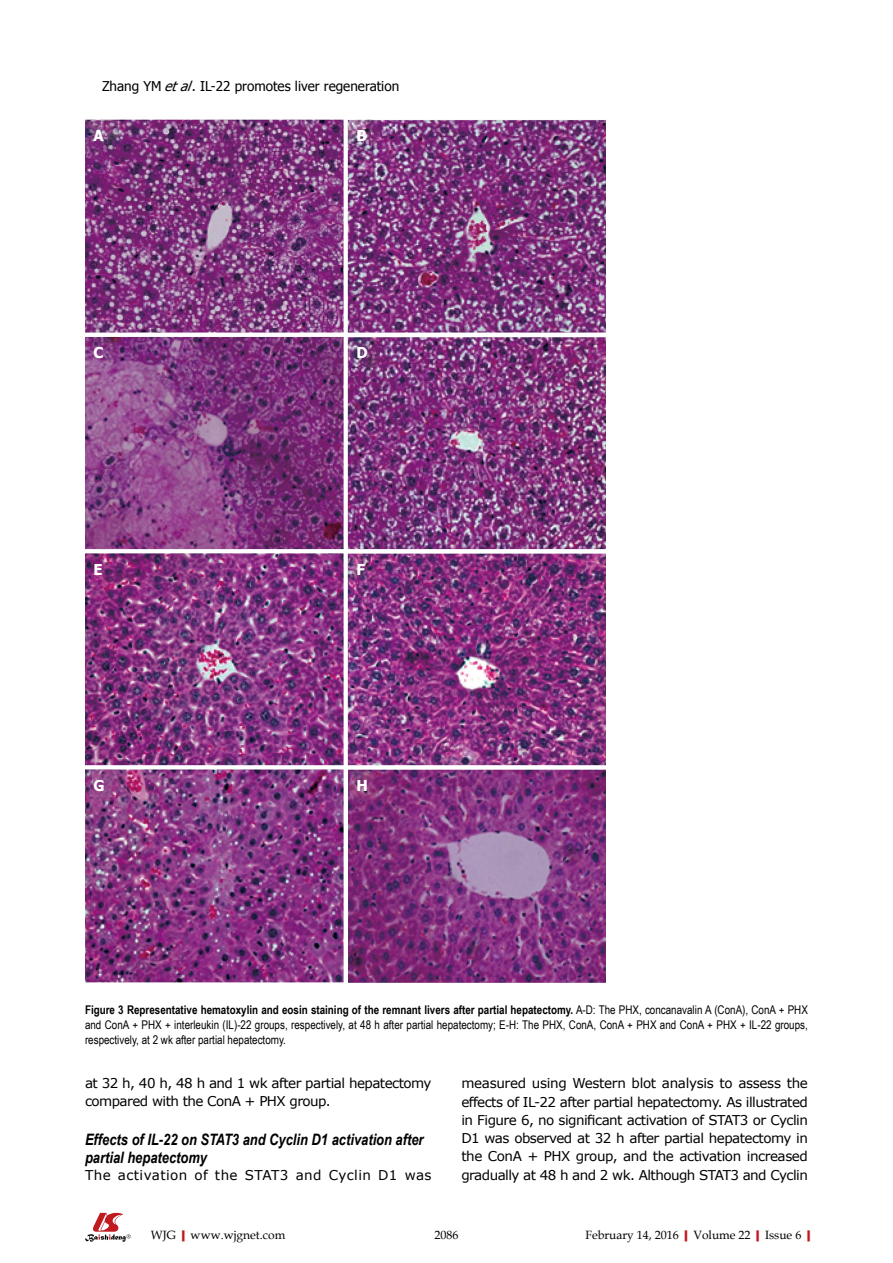
<style>
.page{position:relative;width:893px;height:1263px;background:#fff}
.page>*{position:absolute;margin:0;border:0;box-sizing:border-box;transform-origin:0 0}
.t1{font:italic 700 15.75px/18.5px "Arial Narrow";color:#000}
.t2{font:700 15px "Tahoma";color:#fff}
.t3{font:13.5px/18.3px "Verdana";letter-spacing:-.04em;color:#000}
.t4{font:13.5px "Tahoma";color:#000}
.t5{font:13.5px "Verdana";letter-spacing:.03em;color:#000}
.t6{font:12px/15px "Arial Narrow";color:#000;text-align:justify}
.t7{font:12px "Book Antiqua";color:#000}
.s1{font-style:italic}
.s2{font-weight:700}
.s3{font-weight:700;color:#c01920}
</style>
<div class="page">
<svg style="left:85px;top:1213px;width:46px;height:29px"></svg>
<img style="left:85px;top:119px;width:520px;height:863px">
<svg style="left:344px;top:119px;width:4px;height:863px"></svg>
<hr style="left:83px;top:333px;width:528px;height:4px;background:#fff">
<svg style="left:85px;top:549px;width:521px;height:4px"></svg>
<svg style="left:85px;top:765px;width:521px;height:4px"></svg>
<p class="t4" style="left:102px;top:77px;width:299px">Zhang YM <span class="s1">etal</span>. IL-22 promotes liver regeneration</p>
<p class="t2" style="left:94px;top:125px;width:12px">A</p>
<p class="t2" style="left:356px;top:125px;width:12px">B</p>
<p class="t2" style="left:94px;top:342px;width:12px">C</p>
<p class="t2" style="left:356px;top:342px;width:13px">D</p>
<p class="t2" style="left:94px;top:559px;width:11px">E</p>
<p class="t2" style="left:356px;top:559px;width:10px">F</p>
<p class="t2" style="left:94px;top:775px;width:13px">G</p>
<p class="t2" style="left:356px;top:775px;width:13px">H</p>
<p class="t6" style="left:85px;top:1002px;width:724px"><span class="s2">Figure 3 Representative hematoxylin and eosin staining of the remnant livers after partial hepatectomy.</span> A-D: The PHX, concanavalin A (ConA), ConA + PHX and ConA + PHX + interleukin (IL)-22 groups, respectively, at 48 h after partial hepatectomy; E-H: The PHX, ConA, ConA + PHX and ConA + PHX + IL-22 groups, respectively, at 2 wk after partial hepatectomy.</p>
<p class="t3" style="left:85px;top:1074px;width:348px">at 32 h, 40 h, 48 h and 1 wk after partial hepatectomy compared with the ConA + PHX group.</p>
<p class="t1" style="left:85px;top:1129px;width:340px">Effects of IL-22 on STAT3 and Cyclin D1 activation after partial hepatectomy</p>
<p class="t5" style="left:85px;top:1166px;width:348px">The activation of the STAT3 and Cyclin D1 was</p>
<p class="t3" style="left:461px;top:1074px;width:348px;text-align:justify">measured using Western blot analysis to assess the effects of IL-22 after partial hepatectomy. As illustrated in Figure 6, no significant activation of STAT3 or Cyclin D1 was observed at 32 h after partial hepatectomy in the ConA + PHX group, and the activation increased gradually at 48 h and 2 wk. Although STAT3 and Cyclin</p>
<p class="t7" style="left:151px;top:1226px;width:136px">WJG<span class="s3">|</span>www.wjgnet.com</p>
<p class="t7" style="left:434px;top:1226px;width:25px">2086</p>
<p class="t7" style="left:585px;top:1226px;width:232px">February 14, 2016<span class="s3">|</span>Volume 22<span class="s3">|</span>Issue 6<span class="s3">|</span></p>
</div>
